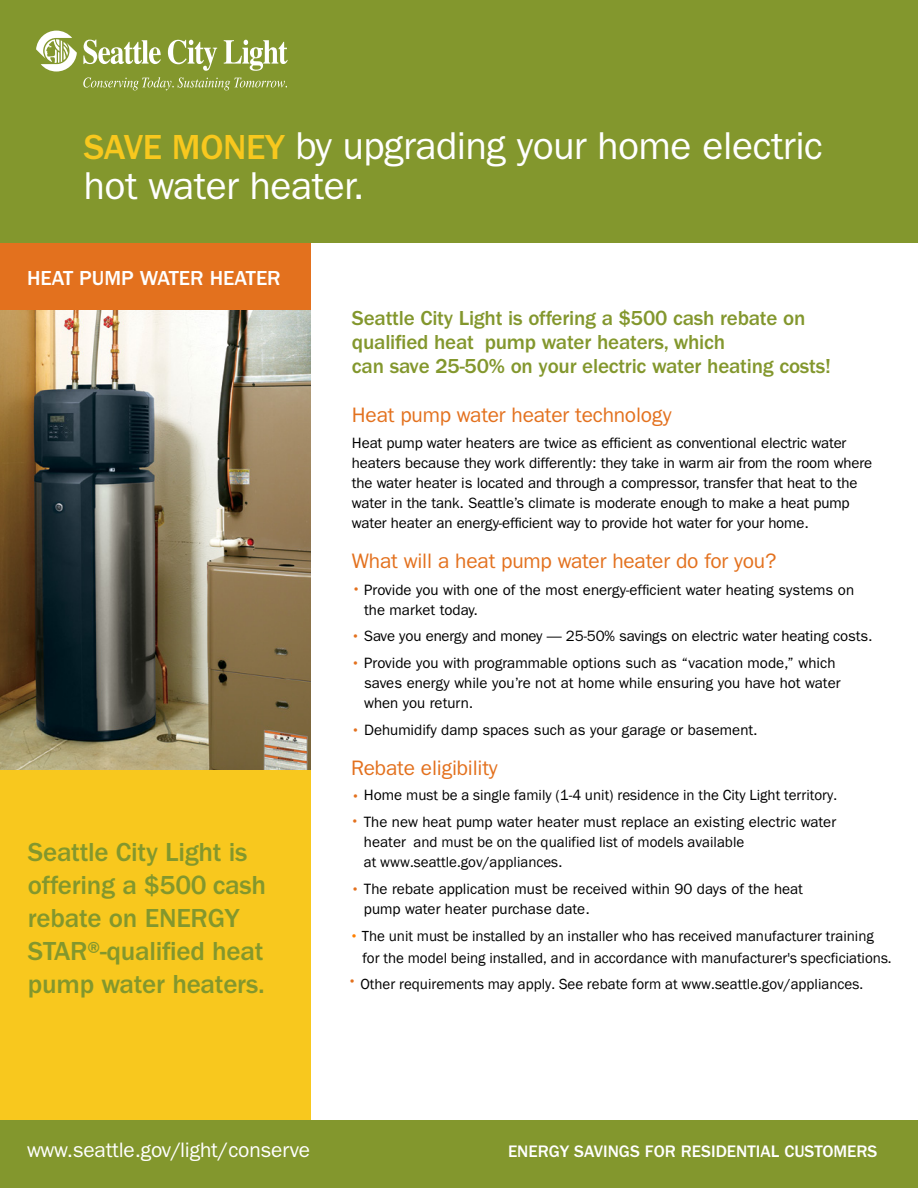
<style>
.page{position:relative;width:918px;height:1188px;background:#fff}
.page>*{position:absolute;margin:0;border:0;box-sizing:border-box;transform-origin:0 0}
.t1{font:39px/40.5px "Franklin Gothic";letter-spacing:-.01em;color:#fff}
.t2{font:500 27px/33px "Franklin Gothic";letter-spacing:-.01em;color:#83972d}
.t3{font:500 21px/24px "Franklin Gothic";letter-spacing:-.01em;color:#83972d}
.t4{font:21px "Franklin Gothic";letter-spacing:-.01em;color:#e3711e}
.t5{font:21px "Franklin Gothic";letter-spacing:-.01em;color:#fff}
.t6{font:500 21px "Franklin Gothic";color:#fff}
.t7{font:500 17.25px "Franklin Gothic";color:#fff}
.t8{font:15px/20.1px "Franklin Gothic";letter-spacing:-.01em;color:#000}
.t9{font:15px/20.1px "Franklin Gothic";color:#000}
.s1{font-weight:500;font-size:36px;color:#f8c81e}
.s2{font-style:inherit}
.s3{font-weight:500;color:#e3711e}
.s4{font-weight:500;font-size:12px;color:#ff8000}
</style>
<div class="page">
<div style="left:0;top:770px;width:310px;height:350px;background:#f8c81e"></div>
<div style="left:0;top:243px;width:310px;height:67px;background:#e3711e"></div>
<div style="left:0;top:0;width:918px;height:243px;background:#83972d"></div>
<svg style="left:83px;top:40px;width:78px;height:24px"></svg>
<svg style="left:168px;top:40px;width:49px;height:31px"></svg>
<svg style="left:224px;top:40px;width:64px;height:31px"></svg>
<svg style="left:36px;top:31px;width:41px;height:41px"></svg>
<svg style="left:83px;top:77px;width:204px;height:13px"></svg>
<div style="left:0;top:1120px;width:918px;height:68px;background:#83972d"></div>
<img style="left:0;top:311px;width:310px;height:458px">
<h1 class="t1" style="left:84px;top:126px;width:741px"><span class="s1">SAVE MONEY</span> by upgrading your home electric hot water heater.</h1>
<h3 class="t6" style="left:27px;top:266px;width:255px">HEAT PUMP WATER HEATER</h3>
<h2 class="t2" style="left:28px;top:836px;width:240px">Seattle City Light is offering a $5<span class="s2">00</span> cash rebate on ENERGY<br>STAR®-qualified heat pump water heaters.</h2>
<h3 class="t3" style="left:352px;top:307px;width:480px">Seattle City Light is offering a $5<span class="s2">00</span> cash rebate on qualified heat pump water heaters, which<br>can save 25-50% on your electric water heating costs!</h3>
<h3 class="t4" style="left:352px;top:403px;width:321px">Heat pump water heater technology</h3>
<p class="t8" style="left:352px;top:433px;width:522px">Heat pump water heaters are twice as efficient as conventional electric water heaters because they work differently: they take in warm air from the room where the water heater is located and through a compressor, transfer that heat to the water in the tank. Seattle’s climate is moderate enough to make a heat pump water heater an energy-efficient way to provide hot water for your home.</p>
<h3 class="t4" style="left:352px;top:549px;width:426px">What will a heat pump water heater do for you?</h3>
<p class="t8" style="left:364px;top:580px;width:491px;text-indent:-12px"><span class="s3">•</span> Provide you with one of the most energy-efficient water heating systems on the market today.</p>
<p class="t8" style="left:351px;top:626px;width:523px"><span class="s3">•</span> Save you energy and money — 25-50% savings on electric water heating costs.</p>
<p class="t8" style="left:364px;top:653px;width:478px;text-indent:-13px"><span class="s3">•</span> Provide you with programmable options such as “vacation mode,” which saves energy while you’re not at home while ensuring you have hot water when you return.</p>
<p class="t8" style="left:351px;top:720px;width:408px"><span class="s3">•</span> Dehumidify damp spaces such as your garage or basement.</p>
<h3 class="t4" style="left:351px;top:756px;width:148px">Rebate eligibility</h3>
<p class="t9" style="left:351px;top:785px;width:488px"><span class="s3">•</span> <span class="s2">Home</span> must be a single family (1-4 unit) residence in the City Light territory.</p>
<p class="t9" style="left:364px;top:812px;width:474px;text-indent:-13px"><span class="s3">•</span> <span class="s2">The new heat pump water heater must replace an existing electric water heater</span> and must be on the qualified list of models available<br>at www.seattle.gov/appliances<span class="s2">.</span></p>
<p class="t8" style="left:364px;top:879px;width:441px;text-indent:-13px"><span class="s3">•</span> The rebate application must be received within 90 days of the heat pump water heater purchase date.</p>
<p class="t9" style="left:362px;top:926px;width:531px;line-height:21.9px;text-indent:-12px"><span class="s4">•</span> The unit must be installed by an installer who has received manufacturer training for the model being installed, and in accordance with manufacturer's specficiations.</p>
<p class="t9" style="left:348px;top:974px;width:517px"><sup>•</sup> Other requirements may apply. See rebate form at www.seattle.gov/appliances.</p>
<h3 class="t5" style="left:27px;top:1137px;width:285px">www.seattle.gov/light/conserve</h3>
<p class="t7" style="left:508px;top:1141px;width:371px">ENERGY SAVINGS FOR RESIDENTIAL CUSTOMERS</p>
</div>
